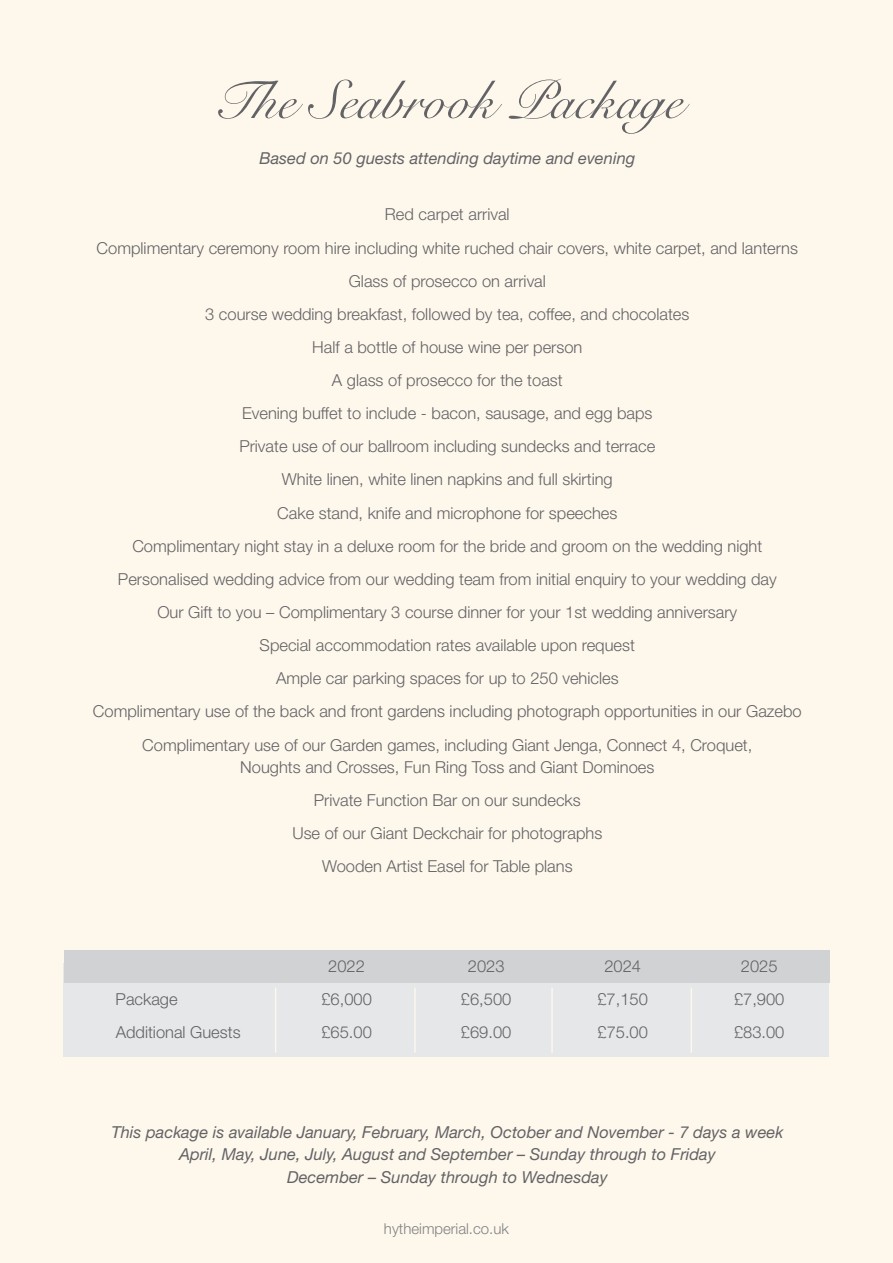
<style>
.page{position:relative;width:893px;height:1263px;background:#fef7ec}
.page>*{position:absolute;margin:0;border:0;box-sizing:border-box;transform-origin:0 0}
.t1{font:54px "Snell Roundhand Script";color:#636366}
.t2{font:300 16.5px/33.2px "Helvetica Neue";color:#636366;text-align:center}
.t3{font:italic 16.5px/22.5px "Helvetica Neue";color:#636366;text-align:center}
.t4{font:300 15px "Helvetica Neue";color:#808285}
</style>
<div class="page">
<div style="left:64px;top:963px;width:765px;height:94px;background:#e6e7e9"></div>
<div style="left:65px;top:950px;width:765px;height:33px;background:#d1d2d4"></div>
<hr style="left:275px;top:988px;width:1px;height:65px;background:#fef7ec">
<hr style="left:414px;top:988px;width:2px;height:65px;background:#fef7ec">
<hr style="left:551px;top:988px;width:2px;height:65px;background:#fef7ec">
<hr style="left:691px;top:988px;width:1px;height:65px;background:#fef7ec">
<h1 class="t1" style="left:212px;top:70px;width:472px">The Seabrook Package</h1>
<p class="t3" style="left:259px;top:146px;width:377px">Based on 50 guests attending daytime and evening</p>
<p class="t2" style="left:93px;top:198px;width:710px">Red carpet arrival<br>Complimentary ceremony room hire including white ruched chair covers, white carpet, and lanterns Glass of prosecco on arrival<br>3 course wedding breakfast, followed by tea, coffee, and chocolates<br>Half a bottle of house wine per person<br>A glass of prosecco for the toast<br>Evening buffet to include - bacon, sausage, and egg baps<br>Private use of our ballroom including sundecks and terrace<br>White linen, white linen napkins and full skirting<br>Cake stand, knife and microphone for speeches<br>Complimentary night stay in a deluxe room for the bride and groom on the wedding night Personalised wedding advice from our wedding team from initial enquiry to your wedding day<br>Our Gift to you – Complimentary 3 course dinner for your 1st wedding anniversary<br>Special accommodation rates available upon request<br>Ample car parking spaces for up to 250 vehicles<br>Complimentary use of the back and front gardens including photograph opportunities in our Gazebo Complimentary use of our Garden games, including Giant Jenga, Connect 4, Croquet,</p>
<p class="t2" style="left:240px;top:750px;width:416px">Noughts and Crosses, Fun Ring Toss and Giant Dominoes Private Function Bar on our sundecks<br>Use of our Giant Deckchair for photographs<br>Wooden Artist Easel for Table plans</p>
<p class="t2" style="left:328px;top:949px;width:38px">2022</p>
<p class="t2" style="left:468px;top:949px;width:38px">2023</p>
<p class="t2" style="left:604px;top:949px;width:38px">2024</p>
<p class="t2" style="left:741px;top:949px;width:38px">2025</p>
<p class="t2" style="left:116px;top:982px;width:64px">Package</p>
<p class="t2" style="left:321px;top:982px;width:52px">£6,000</p>
<p class="t2" style="left:461px;top:982px;width:52px">£6,500</p>
<p class="t2" style="left:597px;top:982px;width:52px">£7,150</p>
<p class="t2" style="left:734px;top:982px;width:52px">£7,900</p>
<p class="t2" style="left:116px;top:1015px;width:126px">Additional Guests</p>
<p class="t2" style="left:321px;top:1015px;width:52px">£65.00</p>
<p class="t2" style="left:461px;top:1015px;width:52px">£69.00</p>
<p class="t2" style="left:597px;top:1015px;width:52px">£75.00</p>
<p class="t2" style="left:734px;top:1015px;width:52px">£83.00</p>
<p class="t3" style="left:111px;top:1120px;width:674px">This package is available January, February, March, October and November - 7 days a week<br>April, May, June, July, August and September – Sunday through to Friday<br>December – Sunday through to Wednesday</p>
<p class="t4" style="left:384px;top:1220px;width:127px">hytheimperial.co.uk</p>
</div>
